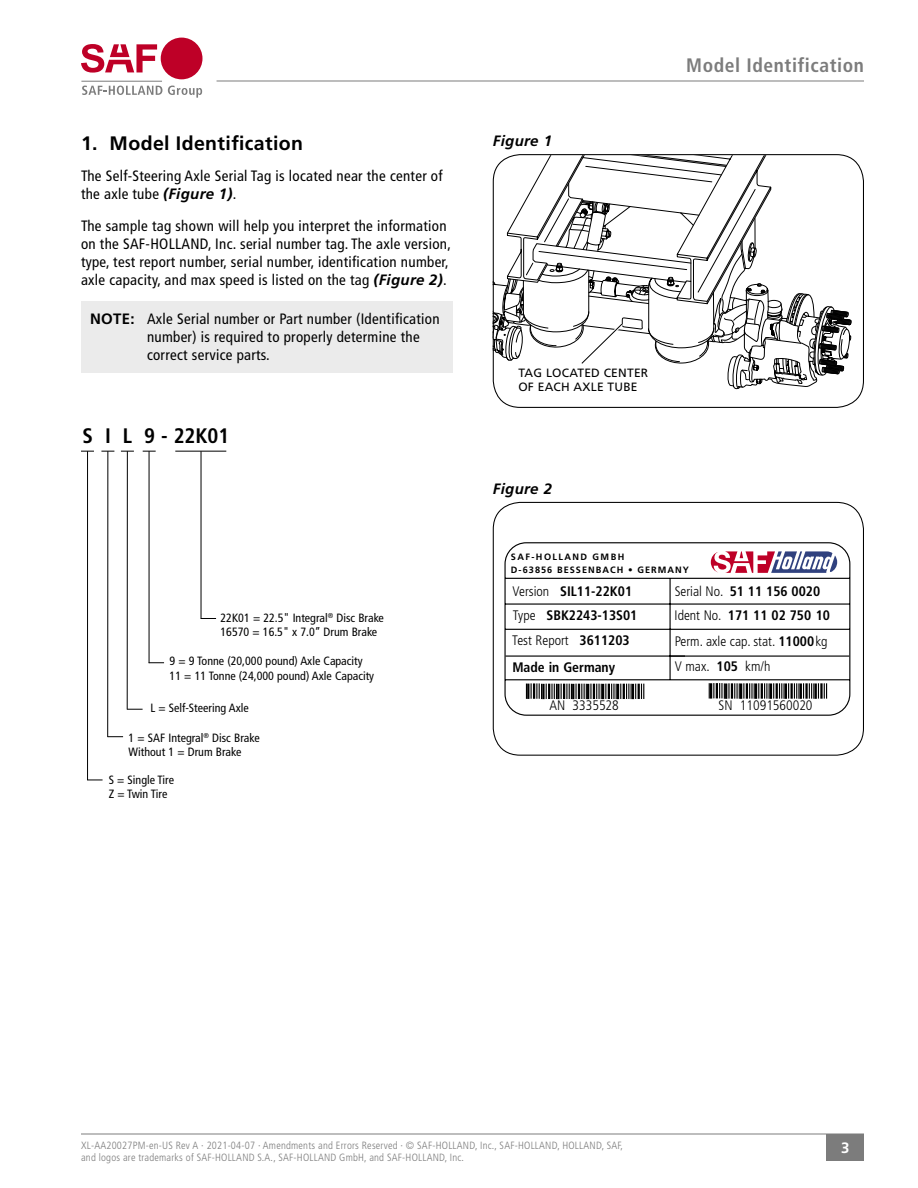
<style>
.page{position:relative;width:918px;height:1188px;background:#fff}
.page>*{position:absolute;margin:0;border:0;box-sizing:border-box;transform-origin:0 0}
.t1{font:700 condensed 21px "Frutiger LT Std";color:#000}
.t2{font:700 19.5px "Frutiger LT Std";letter-spacing:.02em;color:#000}
.t3{font:700 condensed 19.5px "Frutiger LT Std";letter-spacing:.03em;color:#7c7c7c}
.t4{font:condensed 15px/18px "Frutiger LT Std";letter-spacing:.02em;color:#000}
.t5{font:italic 700 15px "Frutiger LT Std";letter-spacing:.02em;color:#000}
.t6{font:700 15px "Frutiger LT Std";color:#fff}
.t7{font:300 condensed 13.8px/24.9px "Frutiger LT Std";color:#000}
.t8{font:700 condensed 13.8px/24px "Frutiger LT Std";color:#000}
.t9{font:condensed 12px/14.4px "Frutiger LT Std";color:#000}
.t10{font:12px/14.4px "Frutiger LT Std";letter-spacing:.02em;color:#000}
.t11{font:300 condensed 10.5px/12.6px "Frutiger LT Std";letter-spacing:.02em;color:#7c7c7c}
.t12{font:700 9.15px/12.6px "Frutiger LT Std";letter-spacing:.115em;color:#000}
.s1{font-weight:700;font-style:italic;font-stretch:normal}
.s2{font-weight:700;font-stretch:normal}
.s3{font-weight:300}
.s4{font-weight:700}
</style>
<div class="page">
<div style="left:827px;top:1134px;width:37px;height:27px;background:#7c7c7c"></div>
<hr style="left:81px;top:1134px;width:783px;height:1px;background:#7c7c7c">
<hr style="left:217px;top:81px;width:647px;height:1px;background:#7c7c7c">
<svg style="left:82px;top:86px;width:80px;height:9px"></svg>
<svg style="left:168px;top:86px;width:34px;height:12px"></svg>
<hr style="left:81px;top:81px;width:81px;height:1px;background:#7c7c7c">
<div style="left:161px;top:38px;width:41px;height:41px;background:#be0027;border-radius:50%"></div>
<svg style="left:81px;top:44px;width:76px;height:29px"></svg>
<div style="left:81px;top:301px;width:371px;height:71px;background:#ebebeb"></div>
<hr style="left:175px;top:451px;width:51px;height:1px;background:#000">
<svg style="left:101px;top:451px;width:13px;height:1px"></svg>
<svg style="left:81px;top:451px;width:13px;height:1px"></svg>
<svg style="left:121px;top:451px;width:13px;height:1px"></svg>
<svg style="left:143px;top:451px;width:13px;height:1px"></svg>
<hr style="left:201px;top:451px;width:1px;height:168px;background:#000">
<svg style="left:202px;top:618px;width:14px;height:1px"></svg>
<hr style="left:149px;top:451px;width:1px;height:212px;background:#000">
<svg style="left:149px;top:662px;width:15px;height:1px"></svg>
<hr style="left:107px;top:451px;width:1px;height:286px;background:#000">
<hr style="left:127px;top:451px;width:1px;height:259px;background:#000">
<svg style="left:108px;top:736px;width:15px;height:1px"></svg>
<svg style="left:127px;top:709px;width:16px;height:1px"></svg>
<hr style="left:87px;top:451px;width:1px;height:329px;background:#000">
<svg style="left:87px;top:780px;width:16px;height:1px"></svg>
<svg style="left:504px;top:542px;width:347px;height:174px"></svg>
<svg style="left:526px;top:683px;width:118px;height:16px;background:#686868"></svg>
<svg style="left:709px;top:683px;width:118px;height:16px;background:#696969"></svg>
<hr style="left:670px;top:656px;width:179px;height:1px;background:#000">
<svg style="left:711px;top:551px;width:126px;height:22px"></svg>
<div style="left:493px;top:502px;width:371px;height:254px;border:1px solid #000;border-radius:27px"></div>
<svg style="left:493px;top:155px;width:358px;height:235px"></svg>
<h2 class="t2" style="left:81px;top:131px;width:224px">1. Model Identification</h2>
<p class="t4" style="left:81px;top:167px;width:363px">The Self-Steering Axle Serial Tag is located near the center of the axle tube <span class="s1">(Figure 1)</span>.</p>
<p class="t4" style="left:81px;top:217px;width:372px">The sample tag shown will help you interpret the information on the SAF-HOLLAND, Inc. serial number tag. The axle version, type, test report number, serial number, identification number, axle capacity, and max speed is listed on the tag <span class="s1">(Figure 2)</span>.</p>
<p class="t4" style="left:147px;top:310px;width:294px;text-indent:-57px"><span class="s2">NOTE:</span> Axle Serial number or Part number (Identification number) is required to properly determine the correct service parts.</p>
<h1 class="t1" style="left:82px;top:424px;width:148px">S I L 9 - 22K01</h1>
<p class="t9" style="left:221px;top:611px;width:165px">22K01 = 22.5" Integral<sup>®</sup> Disc Brake<br>16570 = 16.5" x 7.0” Drum Brake</p>
<p class="t9" style="left:170px;top:654px;width:206px">9 = 9 Tonne (20,000 pound) Axle Capacity<br>11 = 11 Tonne (24,000 pound) Axle Capacity</p>
<p class="t9" style="left:150px;top:701px;width:100px">L = Self-Steering Axle</p>
<p class="t9" style="left:129px;top:731px;width:133px">1 = SAF Integral<sup>®</sup> Disc Brake<br>Without 1 = Drum Brake</p>
<p class="t9" style="left:109px;top:773px;width:67px">S = Single Tire<br>Z = Twin Tire</p>
<p class="t5" style="left:493px;top:132px;width:61px">Figure 1</p>
<h2 class="t3" style="left:686px;top:53px;width:179px">Model Identification</h2>
<p class="t10" style="left:518px;top:365px;width:131px">TAG LOCATED CENTER<br>OF EACH AXLE TUBE</p>
<p class="t5" style="left:493px;top:480px;width:61px">Figure 2</p>
<p class="t12" style="left:511px;top:551px;width:179px">SAF-HOLLAND GMBH<br>D-63856 BESSENBACH • GERMANY</p>
<p class="t8" style="left:513px;top:579px;width:126px"><span class="s3">Version</span> SIL11-22K01<br><span class="s3">Type</span> SBK2243-13S01</p>
<p class="t7" style="left:512px;top:628px;width:119px">Test Report <span class="s4">3611203</span></p>
<p class="t8" style="left:512px;top:655px;width:104px">Made in Germany</p>
<p class="t7" style="left:675px;top:579px;width:157px">Serial No. <span class="s4">51 11 156 0020<br></span>Ident No. <span class="s4">171 11 02 750 10<br></span>Perm. axle cap. stat. <span class="s4">11000</span>kg<br>V max. <span class="s4">105</span> km/h</p>
<p class="t7" style="left:549px;top:693px;width:71px">AN 3335528</p>
<p class="t7" style="left:719px;top:693px;width:96px">SN 11091560020</p>
<p class="t11" style="left:81px;top:1139px;width:544px">XL-AA20027PM-en-US Rev A · 2021-04-07 · Amendments and Errors Reserved · © SAF-HOLLAND, Inc., SAF-HOLLAND, HOLLAND, SAF, and logos are trademarks of SAF-HOLLAND S.A., SAF-HOLLAND GmbH, and SAF-HOLLAND, Inc.</p>
<p class="t6" style="left:841px;top:1139px;width:10px">3</p>
</div>
